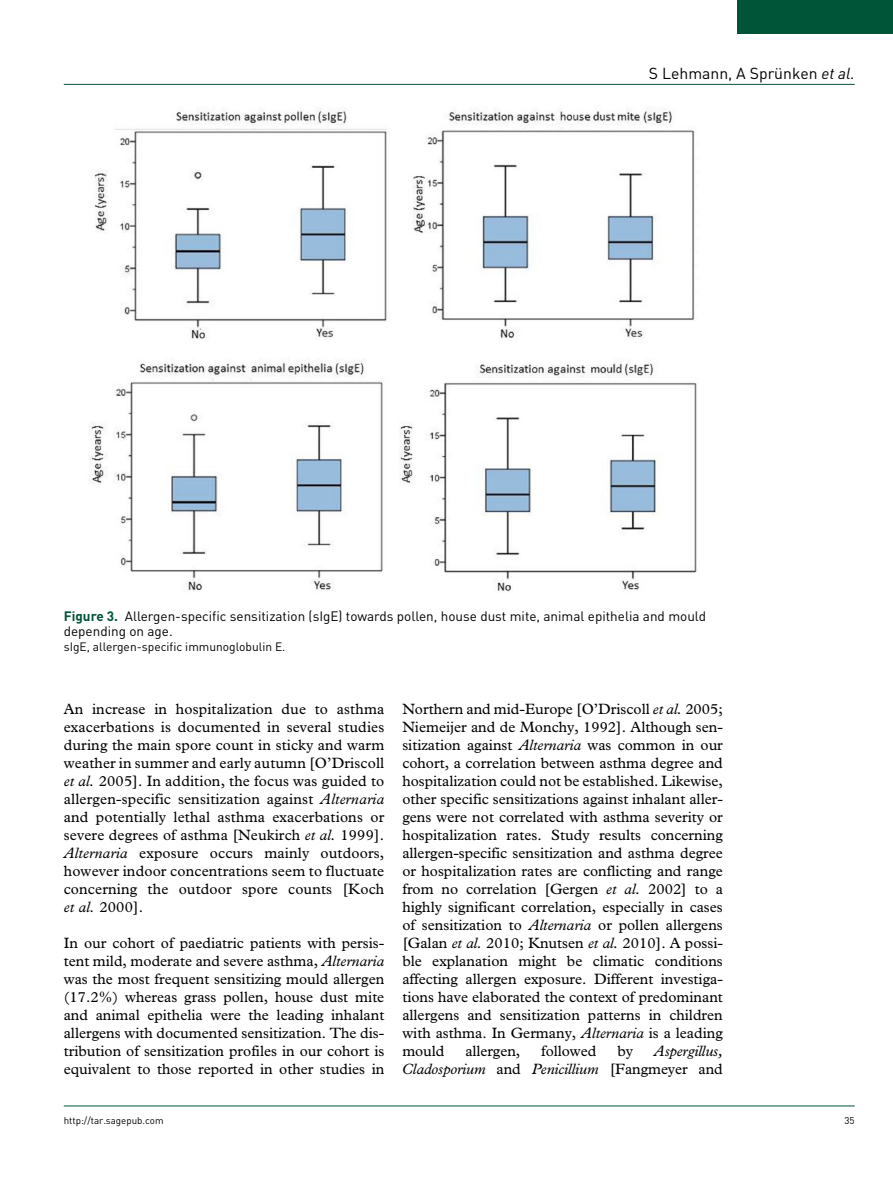
<style>
.page{position:relative;width:893px;height:1191px;background:#fff}
.page>*{position:absolute;margin:0;border:0;box-sizing:border-box;transform-origin:0 0}
.t1{font:15.75px "DIN";color:#000}
.t2{font:15px/18px "Plantin Std";color:#000;text-align:justify}
.t3{font:italic 15px/18px "Plantin Std";letter-spacing:-.005em;color:#000;text-align:right}
.t4{font:13.5px/15.8px "DIN";color:#000}
.t5{font:12px "DIN";color:#000}
.t6{font:9.75px "DIN";color:#000}
.s1{font-style:italic}
.s2{font-weight:700;color:#005437}
.s3{font-style:normal}
</style>
<div class="page">
<hr style="left:64px;top:84px;width:791px;height:1px;background:#005437">
<hr style="left:64px;top:1105px;width:791px;height:1px;background:#005437">
<div style="left:738px;top:0;width:155px;height:34px;background:#005437"></div>
<img style="left:89px;top:109px;width:608px;height:483px">
<p class="t1" style="left:649px;top:63px;width:207px">S Lehmann, A Sprünken <span class="s1">et al.</span></p>
<p class="t4" style="left:64px;top:607px;width:644px"><span class="s2">Figure 3.</span> Allergen-specific sensitization (sIgE) towards pollen, house dust mite, animal epithelia and mould depending on age.</p>
<p class="t5" style="left:64px;top:639px;width:223px">sIgE, allergen-specific immunoglobulin E.</p>
<p class="t2" style="left:64px;top:700px;width:322px">An increase in hospitalization due to asthma exacerbations is documented in several studies during the main spore count in sticky and warm weather in summer and early autumn [O’Driscoll <span class="s1">et al.</span> 2005]. In addition, the focus was guided to allergen-specific sensitization against <span class="s1">Alternaria </span>and potentially lethal asthma exacerbations or severe degrees of asthma [Neukirch <span class="s1">et al.</span> 1999].<br><span class="s1">Alternaria</span> exposure occurs mainly outdoors, however indoor concentrations seem to fluctuate concerning the outdoor spore counts [Koch <span class="s1">et al.</span> 2000].</p>
<p class="t2" style="left:64px;top:934px;width:322px">In our cohort of paediatric patients with persis&shy;tent mild, moderate and severe asthma, <span class="s1">Alternaria </span>was the most frequent sensitizing mould allergen (17.2%) whereas grass pollen, house dust mite and animal epithelia were the leading inhalant allergens with documented sensitization. The dis&shy;tribution of sensitization profiles in our cohort is equivalent to those reported in other studies in</p>
<p class="t2" style="left:402px;top:700px;width:322px">Northern and mid-Europe [O’Driscoll <span class="s1">et al.</span> 2005; Niemeijer and de Monchy, 1992]. Although sen&shy;sitization against <span class="s1">Alternaria</span> was common in our cohort, a correlation between asthma degree and hospitalization could not be established. Likewise, other specific sensitizations against inhalant aller&shy;gens were not correlated with asthma severity or hospitalization rates. Study results concerning allergen-specific sensitization and asthma degree or hospitalization rates are conflicting and range from no correlation [Gergen <span class="s1">et al.</span> 2002] to a highly significant correlation, especially in cases of sensitization to <span class="s1">Alternaria</span> or pollen allergens [Galan <span class="s1">et al.</span> 2010; Knutsen <span class="s1">et al.</span> 2010]. A possi&shy;ble explanation might be climatic conditions affecting allergen exposure. Different investiga&shy;tions have elaborated the context of predominant allergens and sensitization patterns in children with asthma. In Germany, <span class="s1">Alternaria</span> is a leading mould</p>
<p class="t2" style="left:465px;top:1042px;width:56px">allergen,</p>
<p class="t2" style="left:541px;top:1042px;width:57px">followed</p>
<p class="t2" style="left:617px;top:1042px;width:17px">by</p>
<p class="t3" style="left:402px;top:1042px;width:322px">Aspergillus,<br>Cladosporium <span class="s3">and</span> Penicillium <span class="s3">[Fangmeyer and</span></p>
<p class="t6" style="left:64px;top:1114px;width:101px">http://tar.sagepub.com</p>
<p class="t6" style="left:844px;top:1114px;width:12px">35</p>
</div>
